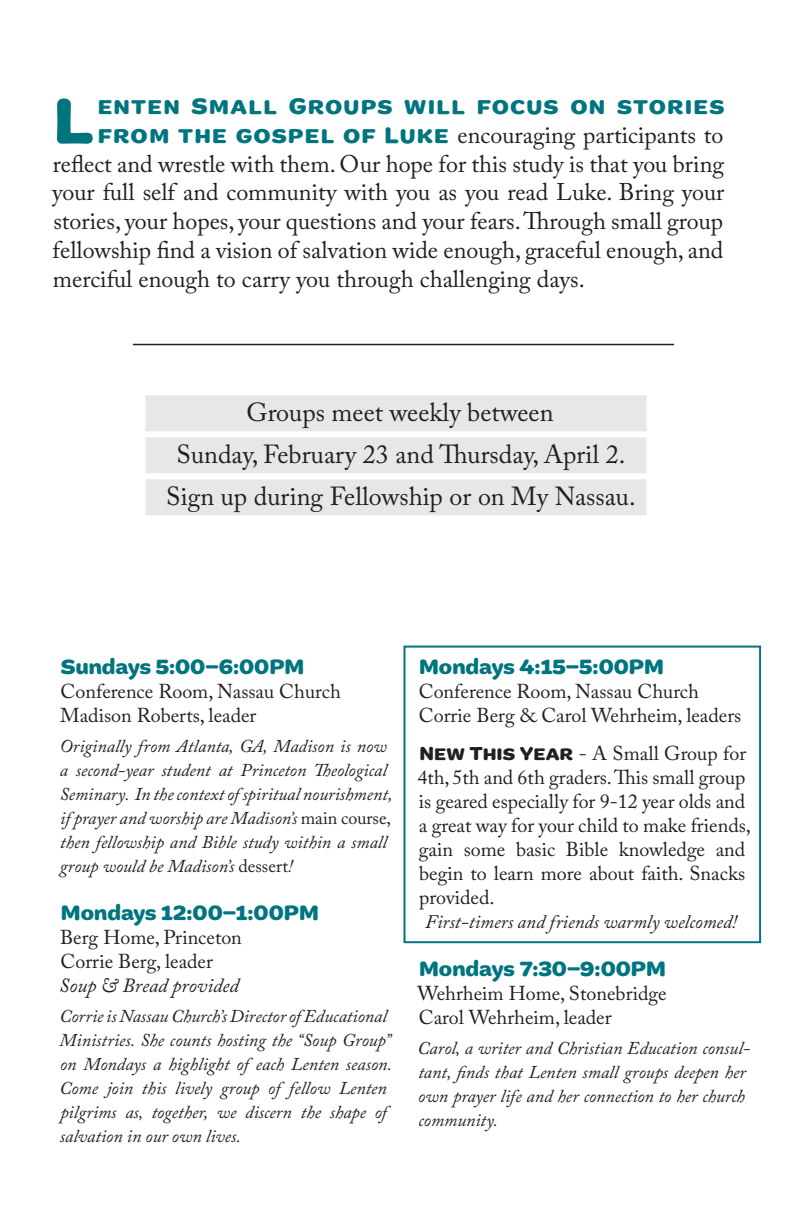
<style>
.page{position:relative;width:792px;height:1224px;background:#fff}
.page>*{position:absolute;margin:0;border:0;box-sizing:border-box;transform-origin:0 0}
.t1{font:700 67.6px "Marigny";color:#00757f}
.Calendar-Callout{font:26px "Adobe Caslon Pro";color:#231f20}
.t2{font:24px "Adobe Caslon Pro";color:#231f20}
.t3{font:700 24px "Marigny";letter-spacing:.05em;color:#00757f}
.Calendar-Day{font:700 22px "Marigny";color:#00757f}
.Calendar-Detail{font:20px/24px "Adobe Caslon Pro";color:#231f20}
.Calendar-Location{font:20px "Adobe Caslon Pro";color:#231f20}
.Calendar-Location-2{font:italic 20px "Adobe Caslon Pro";color:#231f20}
.Calendar-Detail-2{font:italic 19px "Adobe Caslon Pro";color:#231f20}
.Calendar-Leader-Deta{font:italic 18px/24px "Adobe Caslon Pro";color:#231f20}
.s1{font-family:"Marigny";font-weight:700;color:#00757f}
.s2{font-style:normal}
.s3{font-family:"Marigny";font-weight:700}
</style>
<div class="page">
<hr style="left:133px;top:344px;width:541px;height:1px;background:#231f20">
<div style="left:146px;top:395px;width:500px;height:36px;background:#e6e7e9"></div>
<div style="left:146px;top:437px;width:500px;height:36px;background:#e6e7e9"></div>
<div style="left:146px;top:479px;width:500px;height:36px;background:#e6e7e9"></div>
<div style="left:404px;top:646px;width:357px;height:297px;border:2px solid #00757f"></div>
<p class="t1" style="left:54px;top:80px;width:42px">L</p>
<p class="t3" style="left:98px;top:92px;width:628px">enten Small Groups will focus on stories</p>
<p class="t2" style="left:98px;top:120px;width:627px"><span class="s1">from the gospel of Luke</span> encouraging participants to</p>
<p class="t2" style="left:53px;top:149px;width:673px">reflect and wrestle with them. Our hope for this study is that you bring</p>
<p class="t2" style="left:52px;top:178px;width:674px">your full self and community with you as you read Luke. Bring your</p>
<p class="t2" style="left:53px;top:207px;width:671px">stories, your hopes, your questions and your fears. Through small group</p>
<p class="t2" style="left:53px;top:236px;width:672px">fellowship find a vision of salvation wide enough, graceful enough, and</p>
<p class="t2" style="left:53px;top:264px;width:533px">merciful enough to carry you through challenging days.</p>
<p class="Calendar-Callout" style="left:246px;top:397px;width:309px">Groups meet weekly between</p>
<p class="Calendar-Callout" style="left:176px;top:439px;width:450px">Sunday, February 23 and Thursday, April 2.</p>
<p class="Calendar-Callout" style="left:166px;top:481px;width:471px">Sign up during Fellowship or on My Nassau.</p>
<p class="Calendar-Day" style="left:61px;top:654px;width:245px">Sundays 5:00–6:00PM</p>
<p class="Calendar-Detail" style="left:61px;top:679px;width:282px">Conference Room, Nassau Church</p>
<p class="Calendar-Detail" style="left:60px;top:703px;width:198px">Madison Roberts, leader</p>
<p class="Calendar-Leader-Deta" style="left:60px;top:734px;width:334px">Originally from Atlanta, GA, Madison is now a second-year student at Princeton Theological Seminary. In the context of spiritual nourishment, if prayer and worship are Madison’s <span class="s2">main course, </span>then fellowship and Bible study within a small group would be Madison’s <span class="s2">dessert</span>!</p>
<p class="Calendar-Day" style="left:61px;top:900px;width:259px">Mondays 12:00–1:00PM</p>
<p class="Calendar-Location" style="left:60px;top:925px;width:183px">Berg Home, Princeton</p>
<p class="Calendar-Detail" style="left:61px;top:949px;width:154px">Corrie Berg, leader</p>
<p class="Calendar-Location-2" style="left:59px;top:973px;width:181px">Soup &amp; Bread provided</p>
<p class="Calendar-Leader-Deta" style="left:59px;top:1004px;width:334px">Corrie is Nassau Church’s Director of Educational Ministries. She counts hosting the “Soup Group” on Mondays a highlight of each Lenten season.<br>Come join this lively group of fellow Lenten pilgrims as, together, we discern the shape of salvation in our own lives.</p>
<p class="Calendar-Day" style="left:419px;top:654px;width:246px">Mondays 4:15–5:00PM</p>
<p class="Calendar-Location" style="left:419px;top:679px;width:282px">Conference Room, Nassau Church</p>
<p class="Calendar-Detail" style="left:419px;top:703px;width:324px">Corrie Berg &amp; Carol Wehrheim, leaders</p>
<p class="Calendar-Detail" style="left:417px;top:741px;width:335px"><span class="s3">New This Year</span> - A Small Group for 4th, 5th and 6th graders. This small group is geared especially for 9-12 year olds and a great way for your child to make friends, gain some basic Bible knowledge and begin to learn more about faith. Snacks provided.</p>
<p class="Calendar-Detail-2" style="left:425px;top:910px;width:314px">First-timers and friends warmly welcomed!</p>
<p class="Calendar-Day" style="left:419px;top:956px;width:248px">Mondays 7:30–9:00PM</p>
<p class="Calendar-Location" style="left:417px;top:981px;width:251px">Wehrheim Home, Stonebridge</p>
<p class="Calendar-Detail" style="left:419px;top:1005px;width:194px">Carol Wehrheim, leader</p>
<p class="Calendar-Leader-Deta" style="left:418px;top:1036px;width:334px">Carol, a writer and Christian Education consul&shy;tant, finds that Lenten small groups deepen her own prayer life and her connection to her church community.</p>
</div>
